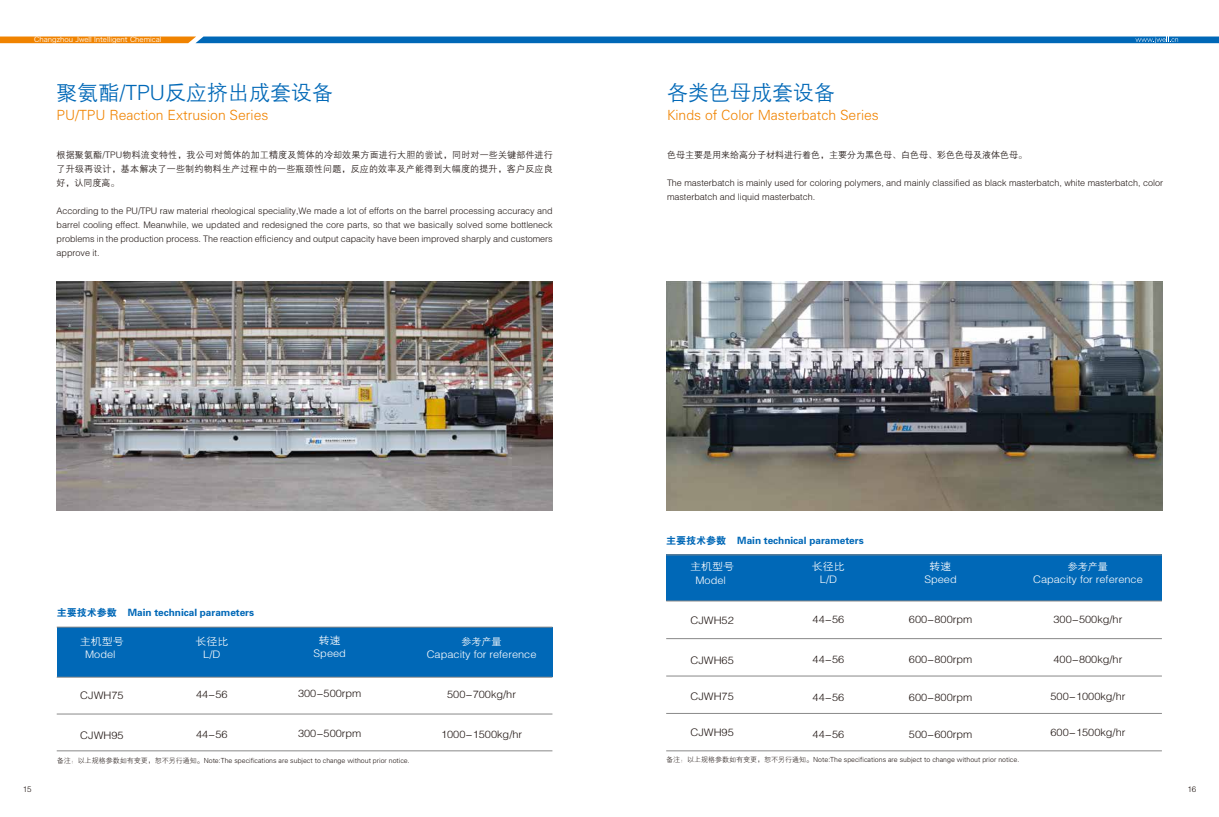
<style>
.page{position:relative;width:1219px;height:817px;background:#fff}
.page>*{position:absolute;margin:0;border:0;box-sizing:border-box;transform-origin:0 0}
.t1{font:21px "FZZDXJW GB1 0";color:#0068b7}
.t2{font:14px "FZXH1 JW GB1 0";color:#f08300}
.t3{font:10.4px "FZZDXJW GB1 0";color:#221815;scale:1.06 1}
.t4{font:10.4px/13.4px "FZZDXJW GB1 0";color:#fff;text-align:center;scale:1.06 1}
.t5{font:10px "FZDHTJW GB1 0";color:#0068b7}
.t6{font:9.6px "FZZDXJW GB1 0";color:#fff;scale:1.05 1}
.t7{font:9px/14px "FZZDXJW GB1 0";color:#221815;text-align:justify}
.t8{font:8px "FZZDXJW GB1 0";color:#221815}
.t9{font:7px "FZXH1 JW GB1 0";color:#221815}
.t10{font:7px "Hiragino Sans GB W3";color:#fff}
.s1{font-size:10px}
</style>
<div class="page">
<div style="left:57px;top:627px;width:495px;height:50px;background:#0068b7"></div>
<div style="left:666px;top:554px;width:496px;height:47px;background:#0068b7"></div>
<svg style="left:0;top:36px;width:1219px;height:7px;background:#3878a2"></svg>
<hr style="left:57px;top:626px;width:495px;height:1px;background:#898989">
<hr style="left:57px;top:750px;width:495px;height:1px;background:#898989">
<hr style="left:57px;top:677px;width:495px;height:1px;background:#898989">
<hr style="left:57px;top:713px;width:495px;height:1px;background:#898989">
<hr style="left:666px;top:554px;width:496px;height:1px;background:#898989">
<hr style="left:666px;top:750px;width:496px;height:1px;background:#898989">
<hr style="left:666px;top:600px;width:496px;height:1px;background:#898989">
<hr style="left:666px;top:638px;width:496px;height:1px;background:#898989">
<hr style="left:666px;top:675px;width:496px;height:1px;background:#898989">
<hr style="left:666px;top:713px;width:496px;height:1px;background:#898989">
<img style="left:57px;top:281px;width:495px;height:229px">
<img style="left:667px;top:281px;width:495px;height:229px">
<p class="t10" style="left:34px;top:35px;width:129px">Changzhou Jwell Intelligent Chemical</p>
<h1 class="t1" style="left:57px;top:82px;width:278px">聚氨酯/TPU反应挤出成套设备</h1>
<h2 class="t2" style="left:57px;top:108px;width:213px">PU/TPU Reaction Extrusion Series</h2>
<p class="t7" style="left:57px;top:148px;width:498px">根据聚氨酯/TPU物料流变特性，我公司对筒体的加工精度及筒体的冷却效果方面进行大胆的尝试，同时对一些关键部件进行了升级再设计，基本解决了一些制约物料生产过程中的一些瓶颈性问题，反应的效率及产能得到大幅度的提升，客户反应良好，认同度高。</p>
<p class="t7" style="left:57px;top:204px;width:498px">According to the PU/TPU raw material rheological speciality,We made a lot of efforts on the barrel processing accuracy and barrel cooling effect. Meanwhile, we updated and redesigned the core parts, so that we basically solved some bottleneck problems in the production process. The reaction efficiency and output capacity have been improved sharply and customers approve it.</p>
<p class="t5" style="left:57px;top:606px;width:199px">主要技术参数 Main technical parameters</p>
<p class="t4" style="left:80px;top:635px;width:43px">主机型号<br>Model</p>
<p class="t3" style="left:80px;top:689px;width:42px">CJWH75</p>
<p class="t3" style="left:80px;top:729px;width:42px">CJWH95</p>
<p class="t4" style="left:195px;top:634px;width:33px">长径比<br>L/D</p>
<p class="t3" style="left:196px;top:689px;width:31px">44-56</p>
<p class="t3" style="left:196px;top:729px;width:31px">44-56</p>
<p class="t4" style="left:314px;top:633px;width:32px">转速<br>Speed</p>
<p class="t3" style="left:298px;top:688px;width:61px">300-500rpm</p>
<p class="t3" style="left:298px;top:728px;width:61px">300-500rpm</p>
<p class="t9" style="left:57px;top:757px;width:355px">备注：以上规格参数如有变更，恕不另行通知。Note:The specifications are subject to change without prior notice.</p>
<p class="t6" style="left:462px;top:636px;width:40px">参考<span class="s1">产量</span></p>
<p class="t4" style="left:427px;top:648px;width:105px">Capacity for reference</p>
<p class="t3" style="left:447px;top:689px;width:66px">500-700kg/hr</p>
<p class="t3" style="left:441px;top:729px;width:78px">1000-1500kg/hr</p>
<h1 class="t1" style="left:667px;top:82px;width:169px">各类色母成套设备</h1>
<h2 class="t2" style="left:667px;top:108px;width:213px">Kinds of Color Masterbatch Series</h2>
<p class="t7" style="left:667px;top:148px;width:362px">色母主要是用来给高分子材料进行着色，主要分为黑色母、白色母、彩色色母及液体色母。</p>
<p class="t7" style="left:667px;top:176px;width:497px">The masterbatch is mainly used for coloring polymers, and mainly classified as black masterbatch, white masterbatch, color masterbatch and liquid masterbatch.</p>
<p class="t5" style="left:666px;top:534px;width:199px">主要技术参数 Main technical parameters</p>
<p class="t4" style="left:690px;top:560px;width:43px">主机型号<br>Model</p>
<p class="t3" style="left:691px;top:614px;width:42px">CJWH52</p>
<p class="t3" style="left:691px;top:654px;width:42px">CJWH65</p>
<p class="t3" style="left:691px;top:690px;width:42px">CJWH75</p>
<p class="t3" style="left:691px;top:726px;width:42px">CJWH95</p>
<p class="t4" style="left:812px;top:560px;width:33px">长径比<br>L/D</p>
<p class="t3" style="left:813px;top:614px;width:31px">44-56</p>
<p class="t3" style="left:813px;top:654px;width:31px">44-56</p>
<p class="t3" style="left:813px;top:691px;width:31px">44-56</p>
<p class="t3" style="left:813px;top:729px;width:31px">44-56</p>
<p class="t4" style="left:924px;top:559px;width:32px">转速<br>Speed</p>
<p class="t3" style="left:909px;top:614px;width:61px">600-800rpm</p>
<p class="t3" style="left:909px;top:654px;width:61px">600-800rpm</p>
<p class="t3" style="left:909px;top:691px;width:61px">600-800rpm</p>
<p class="t3" style="left:909px;top:729px;width:61px">500-600rpm</p>
<p class="t9" style="left:666px;top:755px;width:355px">备注：以上规格参数如有变更，恕不另行通知。Note:The specifications are subject to change without prior notice.</p>
<p class="t6" style="left:1068px;top:561px;width:40px">参考<span class="s1">产量</span></p>
<p class="t4" style="left:1033px;top:573px;width:105px">Capacity for reference</p>
<p class="t3" style="left:1053px;top:614px;width:66px">300-500kg/hr</p>
<p class="t3" style="left:1053px;top:654px;width:66px">400-800kg/hr</p>
<p class="t3" style="left:1050px;top:690px;width:72px">500-1000kg/hr</p>
<p class="t3" style="left:1050px;top:726px;width:72px">600-1500kg/hr</p>
<p class="t8" style="left:23px;top:785px;width:10px">15</p>
<p class="t8" style="left:1187px;top:785px;width:10px">16</p>
</div>
